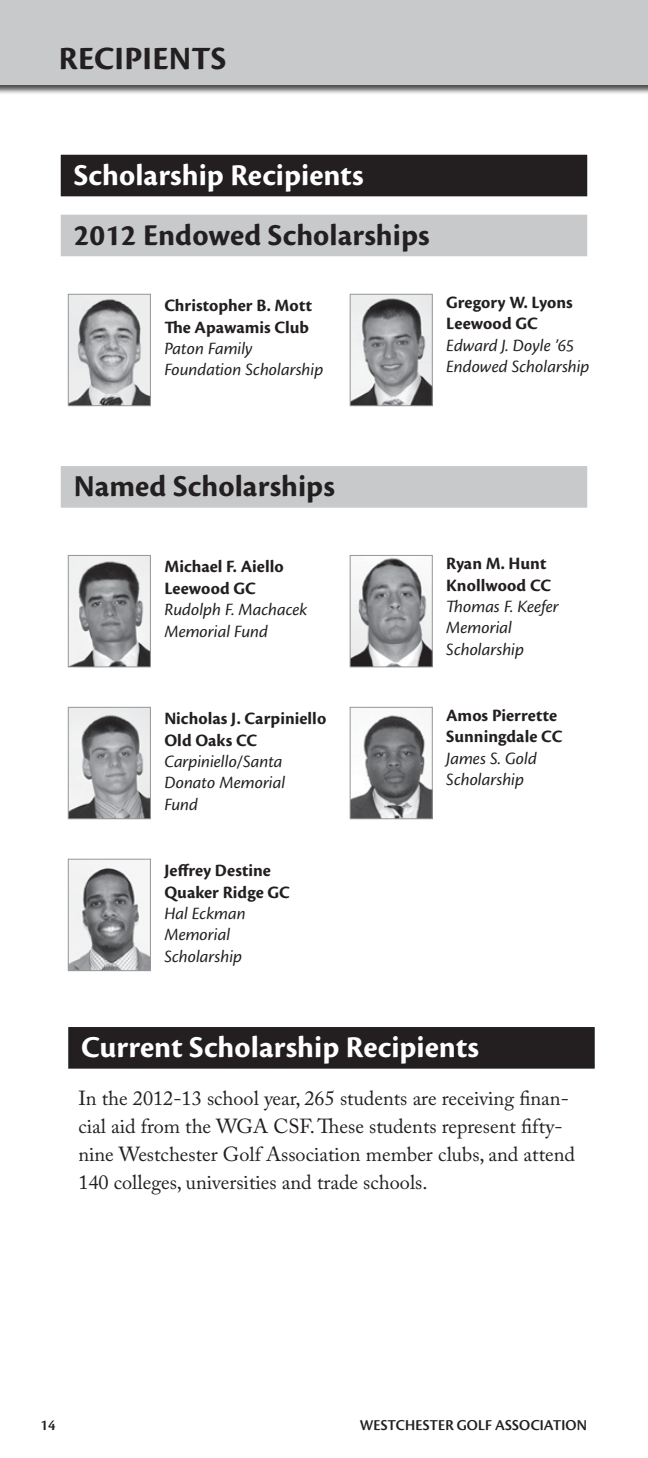
<style>
.page{position:relative;width:648px;height:1458px;background:#fff}
.page>*{position:absolute;margin:0;border:0;box-sizing:border-box;transform-origin:0 0}
.t1{font:700 33.75px "Cronos Pro";letter-spacing:.005em;color:#231f20}
.t2{font:700 31.5px "Cronos Pro";color:#fff}
.t3{font:700 31.5px "Cronos Pro";letter-spacing:.005em;color:#231f20}
.t4{font:20.25px/28.1px "Adobe Caslon Pro";color:#231f20}
.t5{font:italic 18px/21.4px "Cronos Pro";color:#231f20}
.t6{font:700 18px/21.4px "Cronos Pro";letter-spacing:.005em;color:#231f20}
.t7{font:15.75px "Cronos Pro Semibold Disp";letter-spacing:.01em;color:#231f20}
</style>
<div class="page">
<div style="left:0;top:0;width:648px;height:94px;background:#231f20;opacity:.8"></div>
<div style="left:0;top:0;width:648px;height:84px;background:#c7c9cb"></div>
<div style="left:68px;top:1027px;width:527px;height:42px;background:#231f20"></div>
<div style="left:61px;top:155px;width:526px;height:41px;background:#231f20"></div>
<div style="left:61px;top:215px;width:526px;height:41px;background:#c7c9cb"></div>
<div style="left:61px;top:466px;width:526px;height:42px;background:#c7c9cb"></div>
<img style="left:70px;top:557px;width:79px;height:108px">
<div style="left:68px;top:555px;width:83px;height:112px;border:1px solid #949698"></div>
<img style="left:352px;top:558px;width:79px;height:107px">
<div style="left:350px;top:555px;width:83px;height:112px;border:1px solid #949698"></div>
<img style="left:70px;top:709px;width:79px;height:108px">
<div style="left:68px;top:707px;width:83px;height:112px;border:1px solid #949698"></div>
<img style="left:352px;top:715px;width:79px;height:102px">
<div style="left:350px;top:707px;width:83px;height:112px;border:1px solid #949698"></div>
<img style="left:70px;top:861px;width:79px;height:108px">
<div style="left:68px;top:859px;width:83px;height:112px;border:1px solid #949698"></div>
<img style="left:70px;top:296px;width:79px;height:108px">
<div style="left:68px;top:294px;width:83px;height:112px;border:1px solid #949698"></div>
<img style="left:352px;top:296px;width:79px;height:108px">
<div style="left:350px;top:294px;width:83px;height:112px;border:1px solid #949698"></div>
<h1 class="t1" style="left:59px;top:39px;width:169px">RECIPIENTS</h1>
<h2 class="t2" style="left:74px;top:157px;width:291px">Scholarship Recipients</h2>
<h2 class="t3" style="left:74px;top:217px;width:358px">2012 Endowed Scholarships</h2>
<p class="t6" style="left:164px;top:295px;width:149px">Christopher B. Mott<br>The Apawamis Club</p>
<p class="t5" style="left:164px;top:338px;width:160px">Paton Family<br>Foundation Scholarship</p>
<p class="t6" style="left:446px;top:292px;width:128px">Gregory W. Lyons<br>Leewood GC</p>
<p class="t5" style="left:446px;top:335px;width:145px">Edward J. Doyle ’65<br>Endowed Scholarship</p>
<h2 class="t3" style="left:74px;top:468px;width:263px">Named Scholarships</h2>
<p class="t6" style="left:164px;top:556px;width:121px">Michael F. Aiello<br>Leewood GC</p>
<p class="t5" style="left:164px;top:599px;width:145px">Rudolph F. Machacek<br>Memorial Fund</p>
<p class="t6" style="left:164px;top:708px;width:163px">Nicholas J. Carpiniello<br>Old Oaks CC</p>
<p class="t5" style="left:164px;top:751px;width:122px">Carpiniello/Santa<br>Donato Memorial<br>Fund</p>
<p class="t6" style="left:164px;top:860px;width:127px">Jeffrey Destine<br>Quaker Ridge GC</p>
<p class="t5" style="left:164px;top:903px;width:83px">Hal Eckman<br>Memorial<br>Scholarship</p>
<p class="t6" style="left:446px;top:553px;width:106px">Ryan M. Hunt<br>Knollwood CC</p>
<p class="t5" style="left:446px;top:596px;width:114px">Thomas F. Keefer<br>Memorial<br>Scholarship</p>
<p class="t6" style="left:446px;top:705px;width:118px">Amos Pierrette<br>Sunningdale CC</p>
<p class="t5" style="left:446px;top:748px;width:92px">James S. Gold<br>Scholarship</p>
<h2 class="t2" style="left:81px;top:1029px;width:399px">Current Scholarship Recipients</h2>
<p class="t4" style="left:78px;top:1084px;width:498px">In the 2012-13 school year, 265 students are receiving finan&shy;cial aid from the WGA CSF. These students represent fifty&shy;nine Westchester Golf Association member clubs, and attend 140 colleges, universities and trade schools.</p>
<p class="t7" style="left:41px;top:1416px;width:17px">14</p>
<p class="t7" style="left:360px;top:1416px;width:217px">WESTCHESTER GOLF ASSOCIATION</p>
</div>
